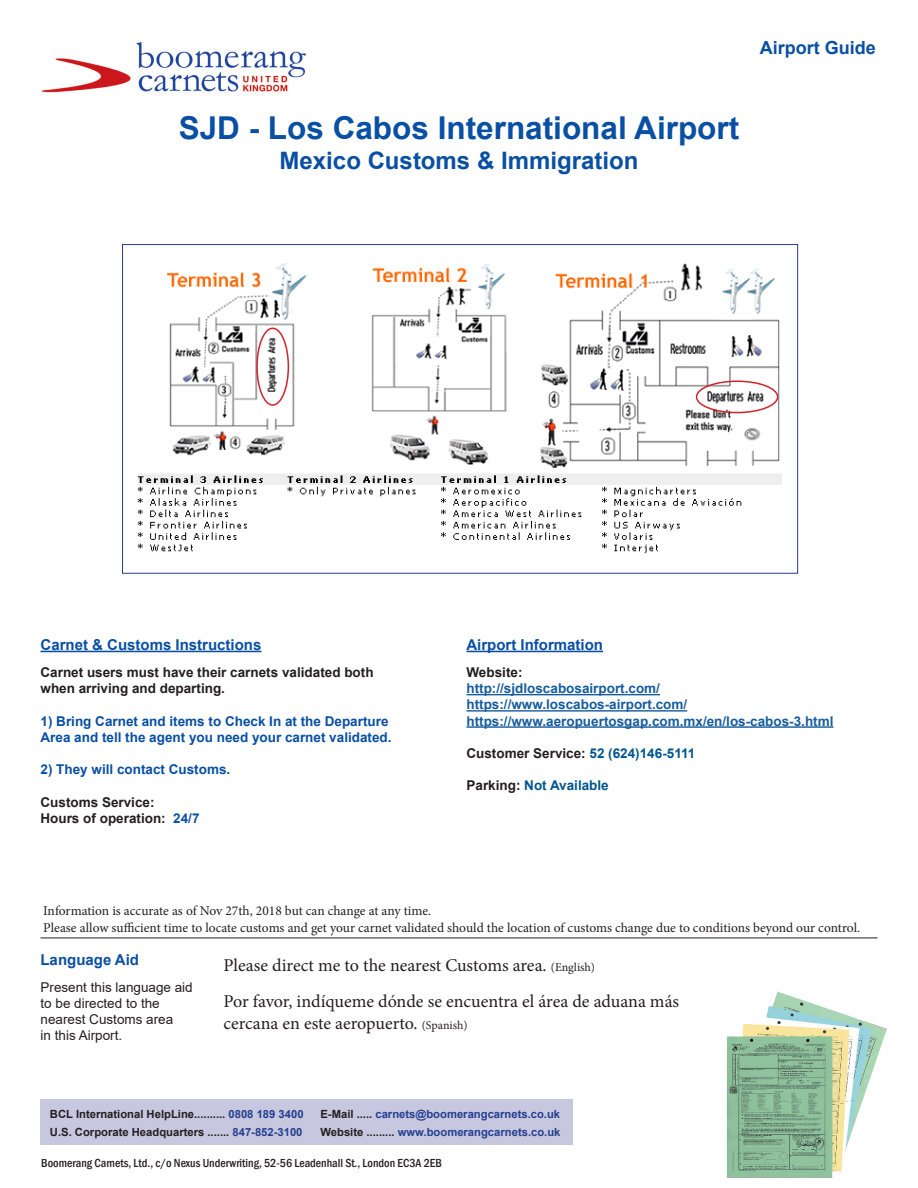
<style>
.page{position:relative;width:918px;height:1188px;background:#fff}
.page>*{position:absolute;margin:0;border:0;box-sizing:border-box;transform-origin:0 0}
.t1{font:700 31.5px "Arial";color:#094fa4}
.t2{font:700 24px "Arial";color:#094fa4}
.t3{font:18px/21.6px "Minion Pro";letter-spacing:-.005em;color:#231f20}
.t4{font:700 18px "Arial";color:#094fa4}
.t5{font:700 15px "Arial";color:#094fa4}
.t6{font:13.5px "Minion Pro";letter-spacing:-.005em;color:#231f20}
.t7{font:700 13.5px/16.2px "Arial";color:#231f20}
.t8{font:700 13.5px "Arial";color:#175d9e}
.t9{font:700 13.5px/16.2px "Arial";color:#094fa4}
.t10{font:13.5px "Arial";color:#231f20}
.t11{font:700 13.5px "Arial";color:#00568d}
.t12{font:500 condensed 12px "Franklin Gothic";color:#231f20}
.t13{font:700 11.25px/18px "Arial";color:#231f20}
.t14{font:700 11.25px/18px "Arial";color:#253f8e}
.s1{color:#094fa4}
.s2{color:#00568d}
.s3{color:#231f20}
.s4{font-size:12px}
.s5{color:#253f8e}
</style>
<div class="page">
<div style="left:40px;top:1099px;width:533px;height:46px;background:#c7c7e0"></div>
<img style="left:727px;top:991px;width:160px;height:187px">
<img style="left:41px;top:42px;width:265px;height:51px">
<hr style="left:466px;top:651px;width:137px;height:1px;background:#094fa4">
<hr style="left:466px;top:694px;width:194px;height:1px;background:#175d9e">
<hr style="left:466px;top:710px;width:221px;height:2px;background:#175d9e">
<hr style="left:466px;top:726px;width:368px;height:2px;background:#175d9e">
<hr style="left:41px;top:651px;width:220px;height:1px;background:#094fa4">
<hr style="left:40px;top:938px;width:838px;height:1px;background:#231f20">
<img style="left:137px;top:263px;width:645px;height:291px">
<div style="left:256px;top:328px;width:33px;height:78px;border:2px solid #d1232a;border-radius:50%"></div>
<div style="left:696px;top:380px;width:82px;height:33px;border:2px solid #d1232a;border-radius:50%"></div>
<h3 class="t4" style="left:760px;top:35px;width:118px">Airport Guide</h3>
<p class="t1" style="left:179px;top:106px;width:562px">SJD - Los Cabos International Airport</p>
<p class="t2" style="left:280px;top:144px;width:360px">Mexico Customs &amp; Immigration</p>
<p class="t5" style="left:41px;top:634px;width:222px">Carnet &amp; Customs Instructions</p>
<p class="t7" style="left:40px;top:664px;width:335px">Carnet users must have their carnets validated both when arriving and departing.</p>
<p class="t9" style="left:40px;top:713px;width:353px">1) Bring Carnet and items to Check In at the Departure<br>Area and tell the agent you need your carnet validated.</p>
<p class="t9" style="left:40px;top:762px;width:191px">2) They will contact Customs.</p>
<p class="t7" style="left:40px;top:794px;width:116px">Customs Service:</p>
<p class="t7" style="left:40px;top:810px;width:161px">Hours of operation: <span class="s1">24/7</span></p>
<p class="t5" style="left:466px;top:634px;width:138px">Airport Information</p>
<p class="t7" style="left:466px;top:664px;width:58px">Website:</p>
<p class="t8" style="left:466px;top:679px;width:195px">http://sjdloscabosairport.com/</p>
<p class="t8" style="left:466px;top:695px;width:222px">https://www.loscabos-airport.com/</p>
<p class="t8" style="left:466px;top:711px;width:369px">https://www.aeropuertosgap.com.mx/en/los-cabos-3.html</p>
<p class="t7" style="left:466px;top:745px;width:230px">Customer Service: <span class="s2">52 (624)146-5111</span></p>
<p class="t11" style="left:466px;top:776px;width:144px"><span class="s3">Parking:</span> Not Available</p>
<p class="t6" style="left:43px;top:902px;width:390px">Information is accurate as of Nov 27th, 2018 but can change at any time.</p>
<p class="t6" style="left:43px;top:918px;width:818px">Please allow sufficient time to locate customs and get your carnet validated should the location of customs change due to conditions beyond our control.</p>
<p class="t5" style="left:40px;top:949px;width:100px">Language Aid</p>
<p class="t10" style="left:40px;top:978px;width:154px">Present this language aid</p>
<p class="t10" style="left:40px;top:994px;width:121px">to be directed to the</p>
<p class="t10" style="left:40px;top:1010px;width:134px">nearest Customs area</p>
<p class="t10" style="left:40px;top:1026px;width:83px">in this Airport.</p>
<p class="t3" style="left:224px;top:955px;width:373px">Please direct me to the nearest Customs area. <span class="s4">(English)</span></p>
<p class="t3" style="left:224px;top:991px;width:457px">Por favor, indíqueme dónde se encuentra el área de aduana más cercana en este aeropuerto. <span class="s4">(Spanish)</span></p>
<p class="t13" style="left:50px;top:1105px;width:255px">BCL International HelpLine.......... <span class="s5">0808 189 3400<br></span>U.S. Corporate Headquarters ....... <span class="s5">847-852-3100</span></p>
<p class="t14" style="left:320px;top:1105px;width:242px"><span class="s3">E-Mail .....</span> carnets@boomerangcarnets.co.uk<br><span class="s3">Website .........</span> www.boomerangcarnets.co.uk</p>
<p class="t12" style="left:41px;top:1155px;width:402px">Boomerang Carnets, Ltd., c/o Nexus Underwriting, 52-56 Leadenhall St., London EC3A 2EB</p>
</div>
